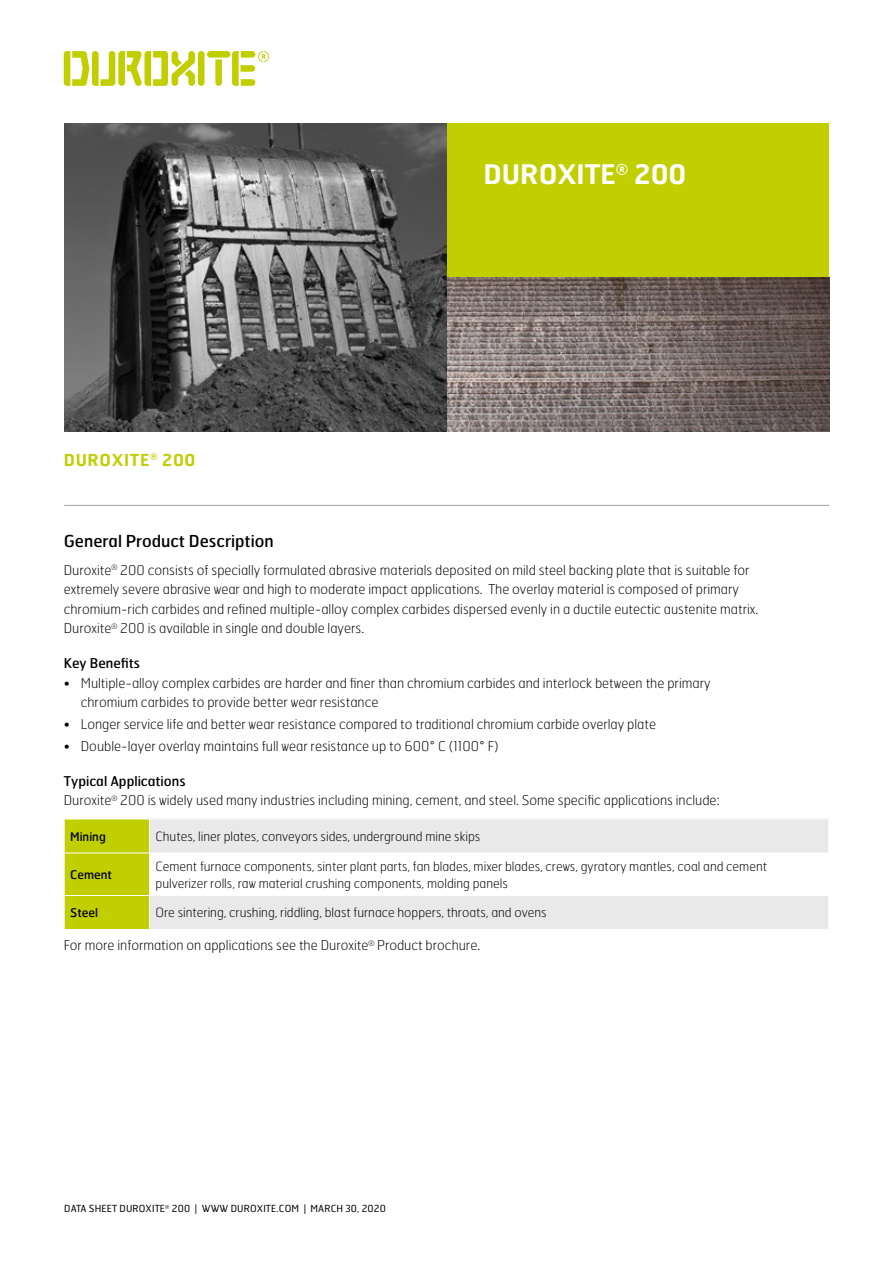
<style>
.page{position:relative;width:893px;height:1263px;background:#fff}
.page>*{position:absolute;margin:0;border:0;box-sizing:border-box;transform-origin:0 0}
.Heading_1___25_6x26{font:600 27px "Hermes FB";color:#fff}
.Heading_2___11x14{font:16.5px "Hermes FB";color:#000}
.Rubrik_1{font:600 16.5px "Hermes FB";letter-spacing:.04em;color:#c1ce00}
.Hermes_Thin_9x13{font:100 13.5px/19.5px "Hermes FB";color:#000}
.Heading_3___9x12{font:13.5px "Hermes FB";color:#000}
.Body_table_8_5x11_5{font:100 12.75px/17.2px "Hermes FB";color:#000}
.Heading_table{font:12px "Hermes FB";color:#000}
.Sidfot{font:9.75px "Hermes FB";letter-spacing:.01em;color:#000}
</style>
<div class="page">
<hr style="left:64px;top:505px;width:765px;height:1px;background:#9d9da4">
<div style="left:65px;top:820px;width:84px;height:109px;background:#c1ce00"></div>
<div style="left:150px;top:819px;width:679px;height:34px;background:#e9e9e9"></div>
<div style="left:150px;top:895px;width:679px;height:34px;background:#e9e9e9"></div>
<hr style="left:150px;top:819px;width:679px;height:1px;background:#fff">
<hr style="left:828px;top:819px;width:1px;height:34px;background:#fff">
<hr style="left:64px;top:853px;width:86px;height:1px;background:#fff">
<hr style="left:64px;top:895px;width:86px;height:1px;background:#fff">
<hr style="left:150px;top:895px;width:679px;height:1px;background:#fff">
<hr style="left:828px;top:896px;width:1px;height:33px;background:#fff">
<img style="left:64px;top:123px;width:383px;height:308px">
<div style="left:447px;top:123px;width:382px;height:154px;background:#c1ce00"></div>
<div style="left:198px;top:51px;width:7px;height:35px;background:#c1ce00;border-radius:3px"></div>
<svg style="left:64px;top:51px;width:131px;height:35px"></svg>
<div style="left:207px;top:51px;width:23px;height:7px;background:#c1ce00;border-radius:3px"></div>
<svg style="left:215px;top:59px;width:7px;height:27px"></svg>
<svg style="left:232px;top:51px;width:37px;height:35px"></svg>
<img style="left:447px;top:277px;width:383px;height:154px">
<p class="Rubrik_1" style="left:64px;top:449px;width:133px">DUROXITE<sup>®</sup> 200</p>
<p class="Heading_1___25_6x26" style="left:483px;top:156px;width:204px">DUROXITE<sup>®</sup> 200</p>
<p class="Heading_2___11x14" style="left:64px;top:530px;width:211px">General Product Description</p>
<p class="Hermes_Thin_9x13" style="left:64px;top:560px;width:696px">Duroxite<sup>®</sup> 200 consists of specially formulated abrasive materials deposited on mild steel backing plate that is suitable for extremely severe abrasive wear and high to moderate impact applications. The overlay material is composed of primary chromium-rich carbides and refined multiple-alloy complex carbides dispersed evenly in a ductile eutectic austenite matrix.<br>Duroxite<sup>®</sup> 200 is available in single and double layers.</p>
<p class="Heading_3___9x12" style="left:64px;top:655px;width:78px">Key Benefits</p>
<p class="Hermes_Thin_9x13" style="left:81px;top:673px;width:631px;text-indent:-17px">• Multiple-alloy complex carbides are harder and finer than chromium carbides and interlock between the primary chromium carbides to provide better wear resistance</p>
<p class="Hermes_Thin_9x13" style="left:64px;top:714px;width:594px">• Longer service life and better wear resistance compared to traditional chromium carbide overlay plate</p>
<p class="Hermes_Thin_9x13" style="left:64px;top:736px;width:437px">• Double-layer overlay maintains full wear resistance up to 600° C (1100° F)</p>
<p class="Heading_3___9x12" style="left:64px;top:772px;width:123px">Typical Applications</p>
<p class="Hermes_Thin_9x13" style="left:64px;top:790px;width:657px">Duroxite<sup>®</sup> 200 is widely used many industries including mining, cement, and steel. Some specific applications include:</p>
<p class="Heading_table" style="left:70px;top:828px;width:37px">Mining</p>
<p class="Body_table_8_5x11_5" style="left:156px;top:827px;width:326px">Chutes, liner plates, conveyors sides, underground mine skips</p>
<p class="Heading_table" style="left:70px;top:867px;width:43px">Cement</p>
<p class="Body_table_8_5x11_5" style="left:156px;top:857px;width:613px">Cement furnace components, sinter plant parts, fan blades, mixer blades, crews, gyratory mantles, coal and cement pulverizer rolls, raw material crushing components, molding panels</p>
<p class="Heading_table" style="left:70px;top:905px;width:29px">Steel</p>
<p class="Body_table_8_5x11_5" style="left:156px;top:904px;width:393px">Ore sintering, crushing, riddling, blast furnace hoppers, throats, and ovens</p>
<p class="Hermes_Thin_9x13" style="left:64px;top:935px;width:418px">For more information on applications see the Duroxite<sup>®</sup> Product brochure.</p>
<p class="Sidfot" style="left:64px;top:1203px;width:323px">DATA SHEET DUROXITE<sup>®</sup> 200 | WWW DUROXITE.COM | MARCH 30, 2020</p>
</div>
